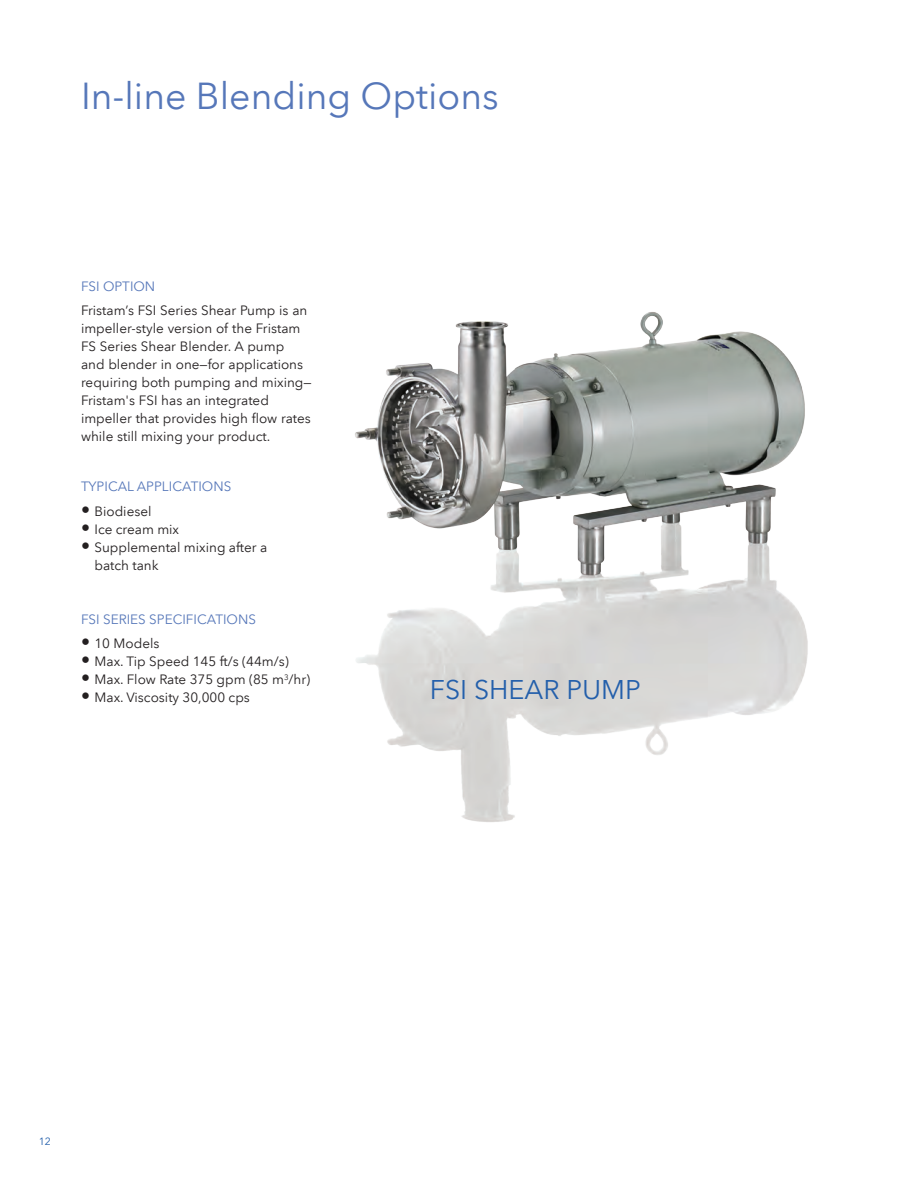
<style>
.page{position:relative;width:918px;height:1188px;background:#fff}
.page>*{position:absolute;margin:0;border:0;box-sizing:border-box;transform-origin:0 0}
.t1{font:37.5px "Avenir Next LT Pro";color:#5677b9}
.t2{font:27px "Avenir Next LT Pro";color:#235fab}
.FB_Body-Subhead{font:13.5px/18px "Avenir Next LT Pro";color:#231f20}
.t3{font:13.5px "Avenir Next LT Pro";color:#5677b9}
.t4{font:10.5px "Avenir Next LT Pro";color:#235fab}
.s1{font-size:18px}
</style>
<div class="page">
<img style="left:355px;top:312px;width:453px;height:510px">
<p class="t1" style="left:81px;top:74px;width:419px">In-line Blending Options</p>
<p class="t3" style="left:81px;top:278px;width:76px">FSI OPTION</p>
<p class="FB_Body-Subhead" style="left:81px;top:302px;width:232px">Fristam’s FSI Series Shear Pump is an impeller-style version of the Fristam FS Series Shear Blender. A pump<br>and blender in one—for applications requiring both pumping and mixing— Fristam's FSI has an integrated impeller that provides high flow rates while still mixing your product.</p>
<p class="t3" style="left:81px;top:478px;width:152px">TYPICAL APPLICATIONS</p>
<p class="FB_Body-Subhead" style="left:81px;top:502px;width:72px"><span class="s1">•</span> Biodiesel</p>
<p class="FB_Body-Subhead" style="left:81px;top:520px;width:100px"><span class="s1">•</span> Ice cream mix</p>
<p class="FB_Body-Subhead" style="left:94px;top:538px;width:174px;text-indent:-14px"><span class="s1">•</span> Supplemental mixing after a batch tank</p>
<p class="t3" style="left:81px;top:611px;width:176px">FSI SERIES SPECIFICATIONS</p>
<p class="FB_Body-Subhead" style="left:81px;top:635px;width:80px"><span class="s1">•</span> 10 Models</p>
<p class="FB_Body-Subhead" style="left:81px;top:653px;width:209px"><span class="s1">•</span> Max. Tip Speed 145 ft/s (44m/s)</p>
<p class="FB_Body-Subhead" style="left:81px;top:671px;width:231px"><span class="s1">•</span> Max. Flow Rate 375 gpm (85 m<sup>3</sup>/hr)</p>
<p class="FB_Body-Subhead" style="left:81px;top:689px;width:170px"><span class="s1">•</span> Max. Viscosity 30,000 cps</p>
<p class="t2" style="left:430px;top:673px;width:213px">FSI SHEAR PUMP</p>
<p class="t4" style="left:39px;top:1135px;width:14px">12</p>
</div>
